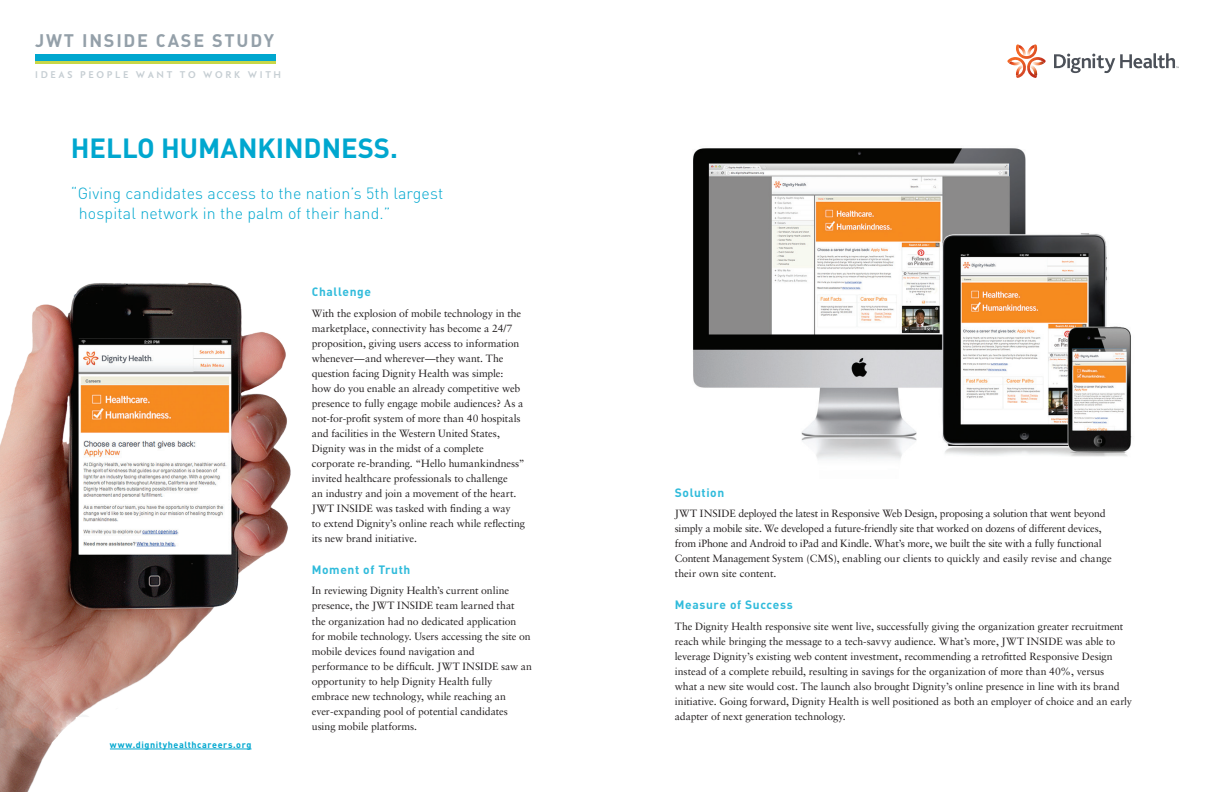
<style>
.page{position:relative;width:1224px;height:792px;background:#fff}
.page>*{position:absolute;margin:0;border:0;box-sizing:border-box;transform-origin:0 0}
.t1{font:700 27.4px "DIN";color:#00a7cf}
.t2{font:700 18px "DIN";letter-spacing:.1em;color:#94a0a9}
.t3{font:300 16px/20px "DIN";letter-spacing:.01em;color:#00a7cf}
.t4{font:700 12px "DIN";letter-spacing:.05em;color:#30bbdb}
.t5{font:700 11.8px "JWT Sans Std";letter-spacing:.225em;color:#c6ced3}
.t6{font:10.5px/15px "Sabon";letter-spacing:-.01em;color:#231f20}
.t7{font:700 9px "DIN";letter-spacing:.065em;color:#00a7cf}
</style>
<div class="page">
<div style="left:35px;top:54px;width:241px;height:7px;background:#00a7cf"></div>
<hr style="left:35px;top:61px;width:241px;height:3px;background:#c8d748">
<img style="left:693px;top:148px;width:439px;height:312px">
<svg style="left:1054px;top:53px;width:125px;height:20px"></svg>
<svg style="left:1007px;top:44px;width:39px;height:34px"></svg>
<img style="left:0;top:282px;width:291px;height:510px">
<h2 class="t2" style="left:35px;top:29px;width:240px">JWT INSIDE CASE STUDY</h2>
<p class="t5" style="left:35px;top:68px;width:248px">IDEAS PEOPLE WANT TO WORK WITH</p>
<h1 class="t1" style="left:71px;top:130px;width:110px">Hello huma</h1>
<h1 class="t1" style="left:238px;top:130px;width:161px">nkindness.</h1>
<h3 class="t3" style="left:79px;top:183px;width:366px;text-indent:-8px">“Giving candidates access to the nation’s 5th largest hospital network in the palm of their hand.”</h3>
<p class="t7" style="left:110px;top:739px;width:143px">www.dignityhealthcareers.org</p>
<p class="t4" style="left:312px;top:284px;width:61px">Challenge</p>
<p class="t6" style="left:312px;top:306px;width:215px">With the explosion of mobile technology in the marketplace, connectivity has become a 24/7 proposition, giving users access to information whenever—and wherever—they want. The question facing Dignity Health was simple: how do you enable an already competitive web presence to fully engage mobile audiences? As a not-for-profit system of more than 40 hospitals and facilities in the Western United States, Dignity was in the midst of a complete corporate re-branding. “Hello humankindness” invited healthcare professionals to challenge<br>an industry and join a movement of the heart.<br>JWT INSIDE was tasked with finding a way<br>to extend Dignity’s online reach while reflecting its new brand initiative.</p>
<p class="t4" style="left:312px;top:562px;width:100px">Moment of Truth</p>
<p class="t6" style="left:312px;top:583px;width:222px">In reviewing Dignity Health’s current online presence, the JWT INSIDE team learned that<br>the organization had no dedicated application<br>for mobile technology. Users accessing the site on mobile devices found navigation and performance to be difficult. JWT INSIDE saw an opportunity to help Dignity Health fully embrace new technology, while reaching an ever-expanding pool of potential candidates using mobile platforms.</p>
<p class="t4" style="left:675px;top:485px;width:51px">Solution</p>
<p class="t6" style="left:675px;top:506px;width:438px">JWT INSIDE deployed the latest in Responsive Web Design, proposing a solution that went beyond simply a mobile site. We developed a future-friendly site that worked on dozens of different devices, from iPhone and Android to iPad and Kindle. What’s more, we built the site with a fully functional Content Management System (CMS), enabling our clients to quickly and easily revise and change their own site content.</p>
<p class="t4" style="left:675px;top:597px;width:120px">Measure of Success</p>
<p class="t6" style="left:675px;top:619px;width:459px">The Dignity Health responsive site went live, successfully giving the organization greater recruitment reach while bringing the message to a tech-savvy audience. What’s more, JWT INSIDE was able to leverage Dignity’s existing web content investment, recommending a retrofitted Responsive Design instead of a complete rebuild, resulting in savings for the organization of more than 40%, versus<br>what a new site would cost. The launch also brought Dignity’s online presence in line with its brand initiative. Going forward, Dignity Health is well positioned as both an employer of choice and an early adapter of next generation technology.</p>
</div>
